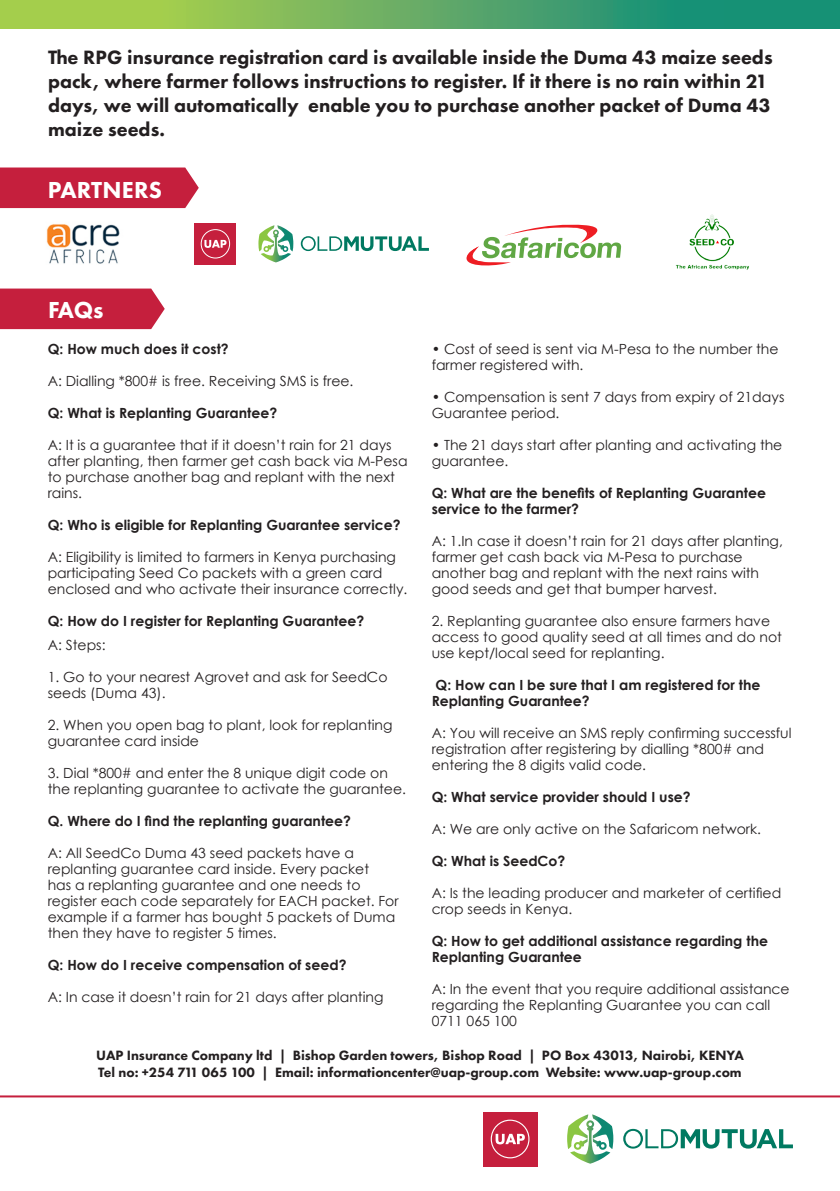
<style>
.page{position:relative;width:840px;height:1191px;background:#fff}
.page>*{position:absolute;margin:0;border:0;box-sizing:border-box;transform-origin:0 0}
.BODY{font:800 24px "Futura PT";letter-spacing:.005em;color:#fff}
.BODY-2{font:800 20px/24px "Futura PT";color:#231f20}
.List_Paragraph{font:14px/16px "Century Gothic";color:#231f20}
.List_Paragraph-2{font:700 14px/16px "Century Gothic";color:#231f20}
.BODY-3{font:800 14px "Futura PT";color:#231f20}
</style>
<div class="page">
<svg style="left:0;top:0;width:839px;height:28px;background:#60ad63"></svg>
<svg style="left:567px;top:1114px;width:46px;height:49px"></svg>
<svg style="left:623px;top:1128px;width:169px;height:20px"></svg>
<div style="left:482px;top:1111px;width:55px;height:55px;background:#c51f3d"></div>
<div style="left:490px;top:1119px;width:39px;height:39px;border:1px solid #fff;border-radius:50%"></div>
<svg style="left:495px;top:1133px;width:29px;height:11px"></svg>
<svg style="left:466px;top:224px;width:154px;height:42px"></svg>
<div style="left:0;top:288px;width:165px;height:41px;background:#c51f3d"></div>
<div style="left:0;top:167px;width:199px;height:41px;background:#c51f3d"></div>
<hr style="left:0;top:1095px;width:839px;height:2px;background:#c51f3d">
<svg style="left:258px;top:225px;width:35px;height:37px"></svg>
<svg style="left:300px;top:236px;width:128px;height:15px"></svg>
<div style="left:195px;top:223px;width:41px;height:41px;background:#c51f3d"></div>
<div style="left:201px;top:229px;width:29px;height:29px;border:1px solid #fff;border-radius:50%"></div>
<svg style="left:204px;top:240px;width:22px;height:8px"></svg>
<img style="left:46px;top:224px;width:74px;height:40px">
<img style="left:675px;top:214px;width:74px;height:56px">
<p class="BODY-2" style="left:48px;top:45px;width:725px">The RPG insurance registration card is available inside the Duma 43 maize seeds pack, where farmer follows instructions to register. If it there is no rain within 21 days, we will automatically enable you to purchase another packet of Duma 43 maize seeds.</p>
<p class="BODY" style="left:48px;top:175px;width:116px">PARTNERS</p>
<p class="BODY" style="left:48px;top:295px;width:57px">FAQs</p>
<p class="List_Paragraph-2" style="left:48px;top:340px;width:182px">Q: How much does it cost?</p>
<p class="List_Paragraph" style="left:48px;top:373px;width:307px">A: Dialling *800# is free. Receiving SMS is free.</p>
<p class="List_Paragraph-2" style="left:48px;top:404px;width:231px">Q: What is Replanting Guarantee?</p>
<p class="List_Paragraph" style="left:48px;top:437px;width:361px">A: It is a guarantee that if it doesn’t rain for 21 days after planting, then farmer get cash back via M-Pesa to purchase another bag and replant with the next rains.</p>
<p class="List_Paragraph-2" style="left:48px;top:516px;width:354px">Q: Who is eligible for Replanting Guarantee service?</p>
<p class="List_Paragraph" style="left:48px;top:549px;width:361px">A: Eligibility is limited to farmers in Kenya purchasing participating Seed Co packets with a green card enclosed and who activate their insurance correctly.</p>
<p class="List_Paragraph-2" style="left:48px;top:612px;width:318px">Q: How do I register for Replanting Guarantee?</p>
<p class="List_Paragraph" style="left:48px;top:637px;width:59px">A: Steps:</p>
<p class="List_Paragraph" style="left:48px;top:669px;width:341px">1. Go to your nearest Agrovet and ask for SeedCo seeds (Duma 43).</p>
<p class="List_Paragraph" style="left:48px;top:717px;width:346px">2. When you open bag to plant, look for replanting guarantee card inside</p>
<p class="List_Paragraph" style="left:48px;top:765px;width:359px">3. Dial *800# and enter the 8 unique digit code on the replanting guarantee to activate the guarantee.</p>
<p class="List_Paragraph-2" style="left:48px;top:812px;width:304px">Q. Where do I find the replanting guarantee?</p>
<p class="List_Paragraph" style="left:48px;top:845px;width:352px">A: All SeedCo Duma 43 seed packets have a replanting guarantee card inside. Every packet<br>has a replanting guarantee and one needs to register each code separately for EACH packet. For example if a farmer has bought 5 packets of Duma then they have to register 5 times.</p>
<p class="List_Paragraph-2" style="left:48px;top:956px;width:300px">Q: How do I receive compensation of seed?</p>
<p class="List_Paragraph" style="left:48px;top:989px;width:337px">A: In case it doesn’t rain for 21 days after planting</p>
<p class="List_Paragraph" style="left:431px;top:341px;width:348px">• Cost of seed is sent via M-Pesa to the number the farmer registered with.</p>
<p class="List_Paragraph" style="left:431px;top:389px;width:354px">• Compensation is sent 7 days from expiry of 21days<br>Guarantee period.</p>
<p class="List_Paragraph" style="left:431px;top:437px;width:352px">• The 21 days start after planting and activating the guarantee.</p>
<p class="List_Paragraph-2" style="left:431px;top:484px;width:336px">Q: What are the benefits of Replanting Guarantee service to the farmer?</p>
<p class="List_Paragraph" style="left:431px;top:533px;width:352px">A: 1.In case it doesn’t rain for 21 days after planting, farmer get cash back via M-Pesa to purchase another bag and replant with the next rains with good seeds and get that bumper harvest.</p>
<p class="List_Paragraph" style="left:431px;top:613px;width:351px">2. Replanting guarantee also ensure farmers have access to good quality seed at all times and do not use kept/local seed for replanting.</p>
<p class="List_Paragraph-2" style="left:431px;top:676px;width:330px">Q: How can I be sure that I am registered for the<br>Replanting Guarantee?</p>
<p class="List_Paragraph" style="left:431px;top:725px;width:361px">A: You will receive an SMS reply confirming successful registration after registering by dialling *800# and entering the 8 digits valid code.</p>
<p class="List_Paragraph-2" style="left:431px;top:788px;width:260px">Q: What service provider should I use?</p>
<p class="List_Paragraph" style="left:431px;top:821px;width:330px">A: We are only active on the Safaricom network.</p>
<p class="List_Paragraph-2" style="left:431px;top:852px;width:135px">Q: What is SeedCo?</p>
<p class="List_Paragraph" style="left:431px;top:885px;width:351px">A: Is the leading producer and marketer of certified crop seeds in Kenya.</p>
<p class="List_Paragraph-2" style="left:431px;top:932px;width:337px">Q: How to get additional assistance regarding the<br>Replanting Guarantee</p>
<p class="List_Paragraph" style="left:431px;top:981px;width:359px">A: In the event that you require additional assistance regarding the Replanting Guarantee you can call<br>0711 065 100</p>
<p class="BODY-3" style="left:96px;top:1047px;width:648px">UAP Insurance Company ltd | Bishop Garden towers, Bishop Road | PO Box 43013, Nairobi, KENYA</p>
<p class="BODY-3" style="left:98px;top:1063px;width:644px">Tel no: +254 711 065 100 | Email: informationcenter@uap-group.com Website: www.uap-group.com</p>
</div>
